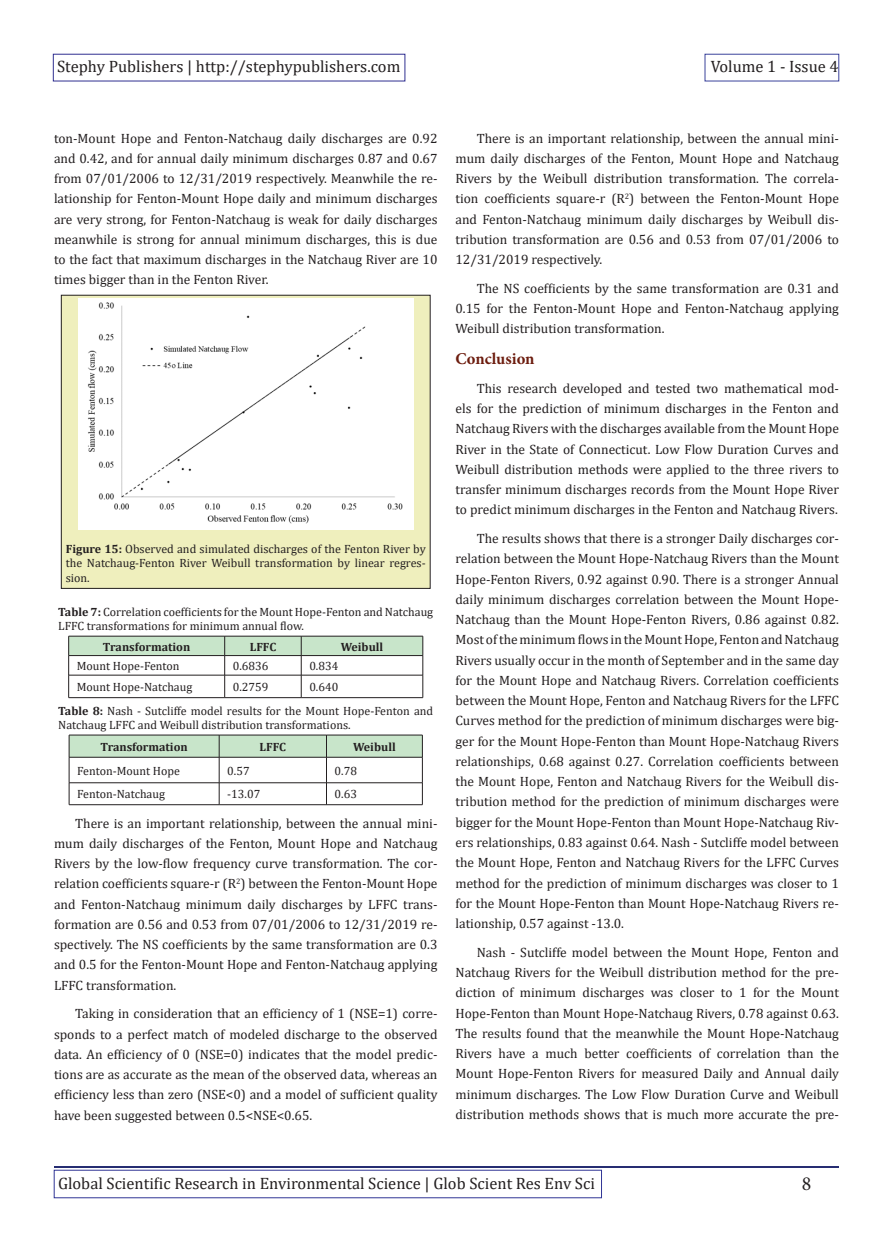
<style>
.page{position:relative;width:893px;height:1255px;background:#fff}
.page>*{position:absolute;margin:0;border:0;box-sizing:border-box;transform-origin:0 0}
.t1{font:19.95px "Minion Pro";color:#231f20}
.t2{font:16.5px "Cambria";color:#231f20}
.t3{font:700 16.5px "Minion Pro";color:#6c1c0e}
.t4{font:13.5px/20.2px "Cambria";color:#231f20;text-align:justify}
.t5{font:12px/14.4px "Cambria";color:#231f20}
.t6{font:700 12px "Cambria";color:#231f20}
.s1{font-weight:700}
</style>
<div class="page">
<div style="left:53px;top:54px;width:352px;height:27px;border:1px solid #302f90"></div>
<div style="left:705px;top:54px;width:134px;height:27px;border:1px solid #3b439b"></div>
<hr style="left:54px;top:1165px;width:785px;height:2px;background:#262d72">
<div style="left:54px;top:1169px;width:548px;height:28px;border:1px solid #303595"></div>
<svg style="left:68px;top:636px;width:356px;height:61px"></svg>
<hr style="left:69px;top:697px;width:156px;height:1px;background:#231f20">
<hr style="left:225px;top:697px;width:76px;height:1px;background:#231f20">
<hr style="left:301px;top:697px;width:122px;height:1px;background:#231f20">
<hr style="left:69px;top:734px;width:150px;height:1px;background:#231f20">
<hr style="left:219px;top:734px;width:107px;height:1px;background:#231f20">
<hr style="left:326px;top:734px;width:96px;height:1px;background:#231f20">
<svg style="left:69px;top:735px;width:354px;height:69px"></svg>
<hr style="left:69px;top:804px;width:150px;height:1px;background:#231f20">
<hr style="left:219px;top:804px;width:107px;height:1px;background:#231f20">
<hr style="left:326px;top:804px;width:96px;height:1px;background:#231f20">
<div style="left:61px;top:295px;width:369px;height:293px;background:#efefbd"></div>
<div style="left:61px;top:295px;width:369px;height:293px;border:1px solid #231f20"></div>
<div style="left:79px;top:299px;width:335px;height:230px;background:#fff"></div>
<p class="t2" style="left:57px;top:56px;width:345px">Stephy Publishers | http://stephypublishers.com</p>
<p class="t2" style="left:711px;top:56px;width:129px">Volume 1 - Issue 4</p>
<p class="t4" style="left:54px;top:128px;width:385px">ton-Mount Hope and Fenton-Natchaug daily discharges are 0.92 and 0.42, and for annual daily minimum discharges 0.87 and 0.67 from 07/01/2006 to 12/31/2019 respectively. Meanwhile the re&shy;lationship for Fenton-Mount Hope daily and minimum discharges are very strong, for Fenton-Natchaug is weak for daily discharges meanwhile is strong for annual minimum discharges, this is due to the fact that maximum discharges in the Natchaug River are 10 times bigger than in the Fenton River.</p>
<p class="t5" style="left:66px;top:541px;width:361px;text-align:justify"><span class="s1">Figure 15:</span> Observed and simulated discharges of the Fenton River by the Natchaug-Fenton River Weibull transformation by linear regres&shy;sion.</p>
<p class="t5" style="left:58px;top:604px;width:376px"><span class="s1">Table 7:</span> Correlation coefficients for the Mount Hope-Fenton and Natchaug<br>LFFC transformations for minimum annual flow.</p>
<p class="t6" style="left:103px;top:638px;width:89px">Transformation</p>
<p class="t6" style="left:250px;top:638px;width:28px">LFFC</p>
<p class="t6" style="left:341px;top:638px;width:44px">Weibull</p>
<p class="t5" style="left:77px;top:658px;width:104px">Mount Hope-Fenton</p>
<p class="t5" style="left:233px;top:658px;width:37px">0.6836</p>
<p class="t5" style="left:309px;top:658px;width:31px">0.834</p>
<p class="t5" style="left:77px;top:679px;width:117px">Mount Hope-Natchaug</p>
<p class="t5" style="left:233px;top:679px;width:37px">0.2759</p>
<p class="t5" style="left:309px;top:679px;width:31px">0.640</p>
<p class="t5" style="left:58px;top:703px;width:376px"><span class="s1">Table 8:</span> Nash - Sutcliffe model results for the Mount Hope-Fenton and<br>Natchaug LFFC and Weibull distribution transformations.</p>
<p class="t6" style="left:100px;top:738px;width:89px">Transformation</p>
<p class="t6" style="left:260px;top:738px;width:28px">LFFC</p>
<p class="t6" style="left:353px;top:738px;width:44px">Weibull</p>
<p class="t5" style="left:77px;top:763px;width:104px">Fenton-Mount Hope</p>
<p class="t5" style="left:227px;top:763px;width:24px">0.57</p>
<p class="t5" style="left:335px;top:763px;width:24px">0.78</p>
<p class="t5" style="left:77px;top:787px;width:89px">Fenton-Natchaug</p>
<p class="t5" style="left:227px;top:787px;width:35px">-13.07</p>
<p class="t5" style="left:335px;top:787px;width:24px">0.63</p>
<p class="t4" style="left:54px;top:812px;width:385px;text-indent:21px">There is an important relationship, between the annual mini&shy;mum daily discharges of the Fenton, Mount Hope and Natchaug Rivers by the low-flow frequency curve transformation. The cor&shy;relation coefficients square-r (R<sup>2</sup>) between the Fenton-Mount Hope and Fenton-Natchaug minimum daily discharges by LFFC trans&shy;formation are 0.56 and 0.53 from 07/01/2006 to 12/31/2019 re&shy;spectively. The NS coefficients by the same transformation are 0.3 and 0.5 for the Fenton-Mount Hope and Fenton-Natchaug applying LFFC transformation.</p>
<p class="t4" style="left:54px;top:1003px;width:385px;text-indent:21px">Taking in consideration that an efficiency of 1 (NSE=1) corre&shy;sponds to a perfect match of modeled discharge to the observed data. An efficiency of 0 (NSE=0) indicates that the model predic&shy;tions are as accurate as the mean of the observed data, whereas an efficiency less than zero (NSE&lt;0) and a model of sufficient quality have been suggested between 0.5&lt;NSE&lt;0.65.</p>
<p class="t4" style="left:455px;top:128px;width:385px;text-indent:21px">There is an important relationship, between the annual mini&shy;mum daily discharges of the Fenton, Mount Hope and Natchaug Rivers by the Weibull distribution transformation. The correla&shy;tion coefficients square-r (R<sup>2</sup>) between the Fenton-Mount Hope and Fenton-Natchaug minimum daily discharges by Weibull dis&shy;tribution transformation are 0.56 and 0.53 from 07/01/2006 to 12/31/2019 respectively.</p>
<p class="t4" style="left:455px;top:278px;width:385px;text-indent:21px">The NS coefficients by the same transformation are 0.31 and 0.15 for the Fenton-Mount Hope and Fenton-Natchaug applying Weibull distribution transformation.</p>
<p class="t3" style="left:455px;top:347px;width:81px">Conclusion</p>
<p class="t4" style="left:455px;top:378px;width:385px;text-indent:21px">This research developed and tested two mathematical mod&shy;els for the prediction of minimum discharges in the Fenton and Natchaug Rivers with the discharges available from the Mount Hope River in the State of Connecticut. Low Flow Duration Curves and Weibull distribution methods were applied to the three rivers to transfer minimum discharges records from the Mount Hope River to predict minimum discharges in the Fenton and Natchaug Rivers.</p>
<p class="t4" style="left:455px;top:528px;width:385px;text-indent:21px">The results shows that there is a stronger Daily discharges cor&shy;relation between the Mount Hope-Natchaug Rivers than the Mount Hope-Fenton Rivers, 0.92 against 0.90. There is a stronger Annual daily minimum discharges correlation between the Mount Hope-Natchaug than the Mount Hope-Fenton Rivers, 0.86 against 0.82.<br>Most of the minimum flows in the Mount Hope, Fenton and Natchaug Rivers usually occur in the month of September and in the same day for the Mount Hope and Natchaug Rivers. Correlation coefficients between the Mount Hope, Fenton and Natchaug Rivers for the LFFC Curves method for the prediction of minimum discharges were big&shy;ger for the Mount Hope-Fenton than Mount Hope-Natchaug Rivers relationships, 0.68 against 0.27. Correlation coefficients between the Mount Hope, Fenton and Natchaug Rivers for the Weibull dis&shy;tribution method for the prediction of minimum discharges were bigger for the Mount Hope-Fenton than Mount Hope-Natchaug Riv&shy;ers relationships, 0.83 against 0.64. Nash - Sutcliffe model between the Mount Hope, Fenton and Natchaug Rivers for the LFFC Curves method for the prediction of minimum discharges was closer to 1 for the Mount Hope-Fenton than Mount Hope-Natchaug Rivers re&shy;lationship, 0.57 against -13.0.</p>
<p class="t4" style="left:455px;top:942px;width:385px;text-indent:21px">Nash - Sutcliffe model between the Mount Hope, Fenton and Natchaug Rivers for the Weibull distribution method for the pre&shy;diction of minimum discharges was closer to 1 for the Mount Hope-Fenton than Mount Hope-Natchaug Rivers, 0.78 against 0.63.<br>The results found that the meanwhile the Mount Hope-Natchaug Rivers have a much better coefficients of correlation than the Mount Hope-Fenton Rivers for measured Daily and Annual daily minimum discharges. The Low Flow Duration Curve and Weibull distribution methods shows that is much more accurate the pre-</p>
<p class="t2" style="left:58px;top:1173px;width:538px">Global Scientific Research in Environmental Science | Glob Scient Res Env Sci</p>
<h1 class="t1" style="left:802px;top:1170px;width:11px">8</h1>
</div>
